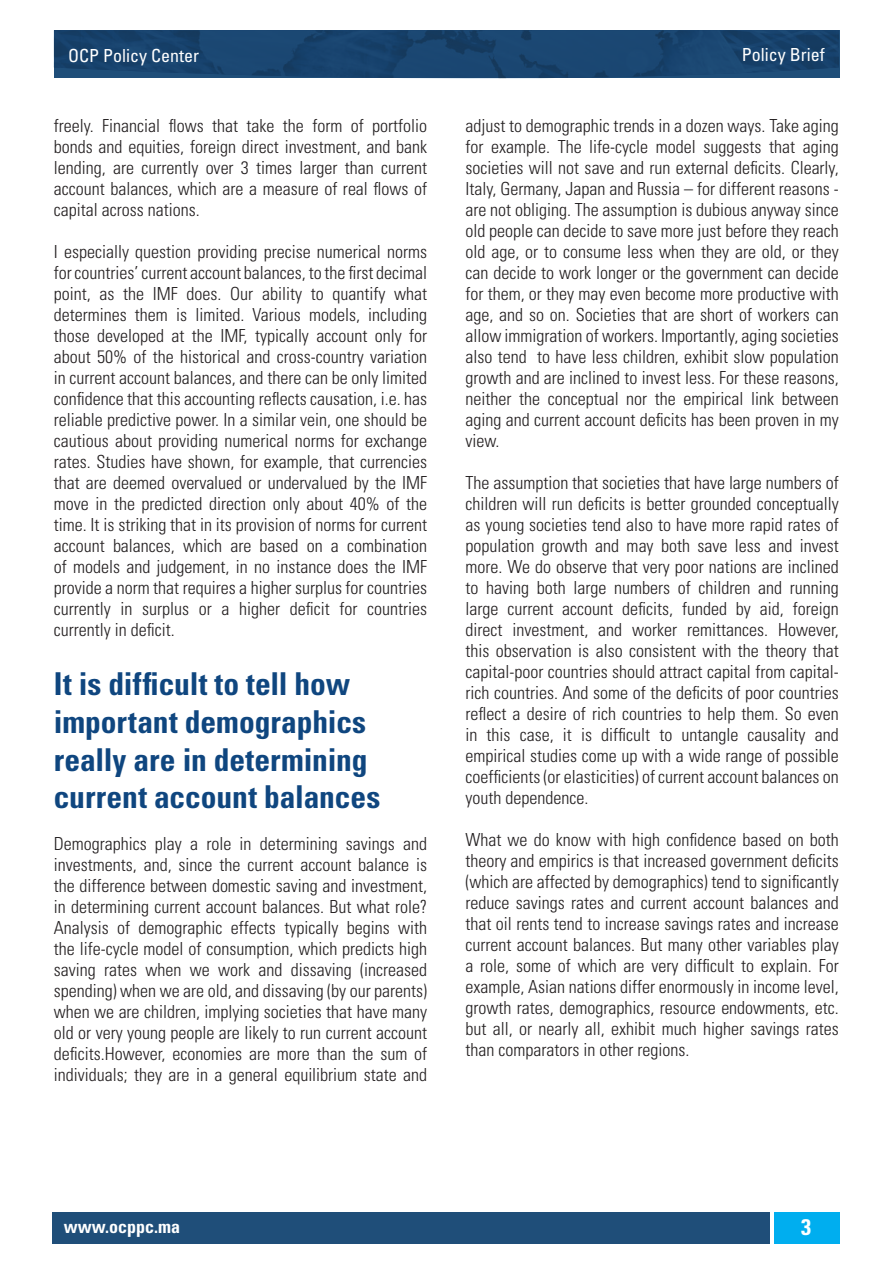
<style>
.page{position:relative;width:893px;height:1263px;background:#fff}
.page>*{position:absolute;margin:0;border:0;box-sizing:border-box;transform-origin:0 0}
.t1{font:700 condensed 31.5px/37.8px "Univers LT Std";letter-spacing:-.005em;color:#0f467f}
.t2{font:700 condensed 22.5px "Univers LT Std";color:#fff}
.t3{font:300 condensed 18px/21px "Univers LT Std";color:#231f20;text-align:justify}
.t4{font:condensed 18px "Univers LT Std";color:#fff}
.t5{font:700 condensed 18px "Univers LT Std";color:#fff}
</style>
<div class="page">
<div style="left:52px;top:1212px;width:718px;height:31px;background:#1f4e79"></div>
<div style="left:774px;top:1212px;width:65px;height:31px;background:#00aeef"></div>
<img style="left:54px;top:30px;width:785px;height:49px">
<p class="t4" style="left:68px;top:44px;width:133px">OCP Policy Center</p>
<p class="t4" style="left:742px;top:43px;width:84px">Policy Brief</p>
<p class="t3" style="left:54px;top:115px;width:375px">freely. Financial flows that take the form of portfolio bonds and equities, foreign direct investment, and bank lending, are currently over 3 times larger than current account balances, which are a measure of real flows of capital across nations.</p>
<p class="t3" style="left:54px;top:241px;width:375px">I especially question providing precise numerical norms for countries’ current account balances, to the first decimal point, as the IMF does. Our ability to quantify what determines them is limited. Various models, including those developed at the IMF, typically account only for about 50% of the historical and cross-country variation in current account balances, and there can be only limited confidence that this accounting reflects causation, i.e. has reliable predictive power. In a similar vein, one should be cautious about providing numerical norms for exchange rates. Studies have shown, for example, that currencies that are deemed overvalued or undervalued by the IMF move in the predicted direction only about 40% of the time. It is striking that in its provision of norms for current account balances, which are based on a combination of models and judgement, in no instance does the IMF provide a norm that requires a higher surplus for countries currently in surplus or a higher deficit for countries currently in deficit.</p>
<h1 class="t1" style="left:54px;top:665px;width:328px">It is difficult to tell how important demographics really are in determining current account balances</h1>
<p class="t3" style="left:54px;top:833px;width:375px">Demographics play a role in determining savings and investments, and, since the current account balance is the difference between domestic saving and investment, in determining current account balances. But what role?<br>Analysis of demographic effects typically begins with the life-cycle model of consumption, which predicts high saving rates when we work and dissaving (increased spending) when we are old, and dissaving (by our parents) when we are children, implying societies that have many old or very young people are likely to run current account deficits.However, economies are more than the sum of individuals; they are in a general equilibrium state and</p>
<p class="t3" style="left:465px;top:115px;width:375px">adjust to demographic trends in a dozen ways. Take aging for example. The life-cycle model suggests that aging societies will not save and run external deficits. Clearly, Italy, Germany, Japan and Russia – for different reasons - are not obliging. The assumption is dubious anyway since old people can decide to save more just before they reach old age, or to consume less when they are old, or they can decide to work longer or the government can decide for them, or they may even become more productive with age, and so on. Societies that are short of workers can allow immigration of workers. Importantly, aging societies also tend to have less children, exhibit slow population growth and are inclined to invest less. For these reasons, neither the conceptual nor the empirical link between aging and current account deficits has been proven in my view.</p>
<p class="t3" style="left:465px;top:472px;width:375px">The assumption that societies that have large numbers of children will run deficits is better grounded conceptually as young societies tend also to have more rapid rates of population growth and may both save less and invest more. We do observe that very poor nations are inclined to having both large numbers of children and running large current account deficits, funded by aid, foreign direct investment, and worker remittances. However, this observation is also consistent with the theory that capital-poor countries should attract capital from capital&shy;rich countries. And some of the deficits of poor countries reflect a desire of rich countries to help them. So even in this case, it is difficult to untangle causality and empirical studies come up with a wide range of possible coefficients (or elasticities) of current account balances on youth dependence.</p>
<p class="t3" style="left:465px;top:829px;width:375px">What we do know with high confidence based on both theory and empirics is that increased government deficits (which are affected by demographics) tend to significantly reduce savings rates and current account balances and that oil rents tend to increase savings rates and increase current account balances. But many other variables play a role, some of which are very difficult to explain. For example, Asian nations differ enormously in income level, growth rates, demographics, resource endowments, etc. but all, or nearly all, exhibit much higher savings rates than comparators in other regions.</p>
<p class="t5" style="left:64px;top:1216px;width:118px">www.ocppc.ma</p>
<p class="t2" style="left:801px;top:1214px;width:11px">3</p>
</div>
